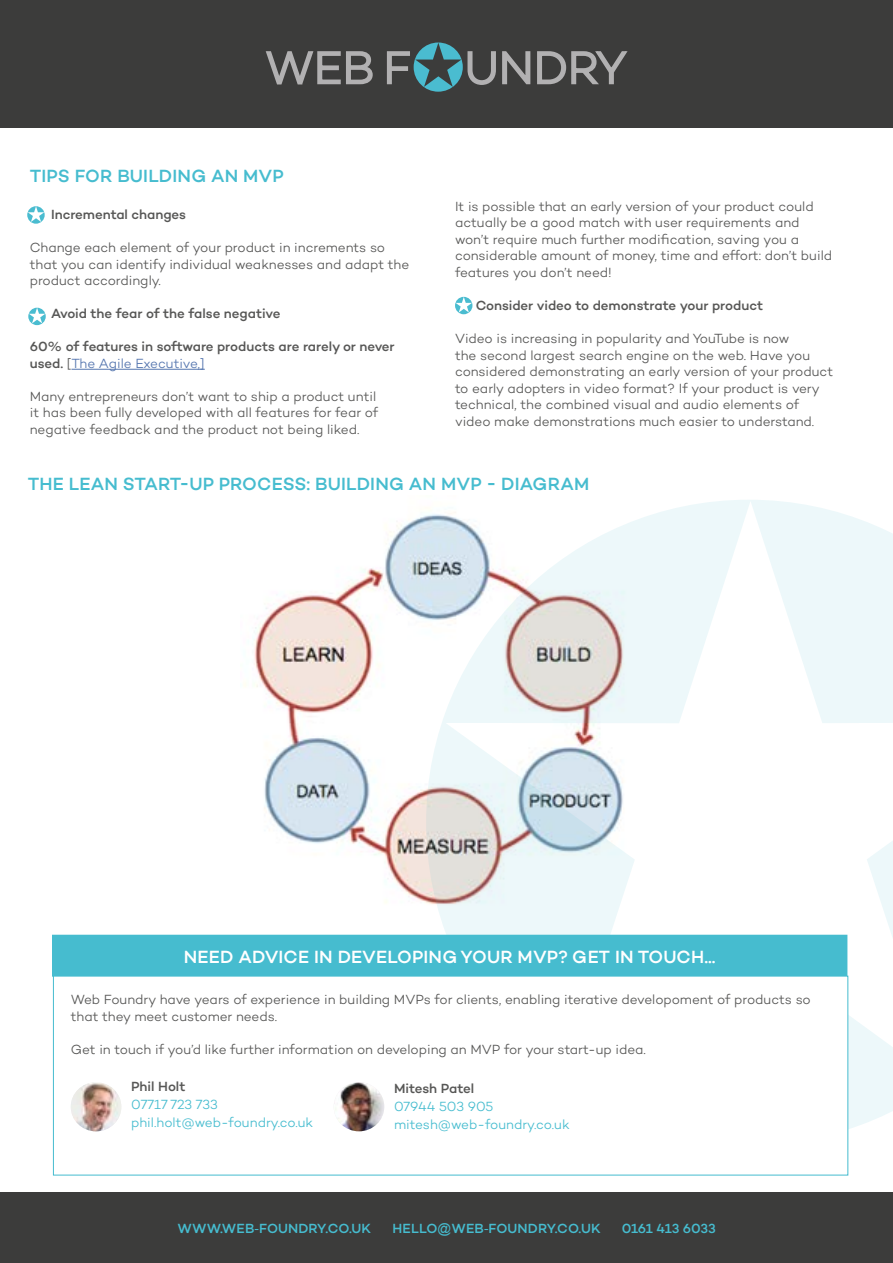
<style>
.page{position:relative;width:893px;height:1263px;background:#fff}
.page>*{position:absolute;margin:0;border:0;box-sizing:border-box;transform-origin:0 0}
.t1{font:500 18px "Campton";letter-spacing:.01em;color:#46bccf}
.t2{font:500 18px "Campton";letter-spacing:.01em;color:#fff}
.t3{font:13.5px/16.5px "Campton Light DEMO";letter-spacing:-.005em;color:#575756}
.t4{font:500 13.5px "Campton";letter-spacing:-.005em;color:#575756}
.t5{font:13.5px/18px "Campton Light DEMO";color:#46bccf}
.t6{font:500 13.5px "Campton";letter-spacing:.01em;color:#46bccf}
.t7{font:13.5px "Campton Light DEMO";letter-spacing:-.005em;color:#5576af}
.t8{font:500 13.5px "Campton";letter-spacing:-.01em;color:#46bccf}
.s1{font-family:"Campton";font-weight:500;color:#575756}
.s2{color:#575756}
.s3{font-family:"Arial";font-weight:400}
</style>
<div class="page">
<img style="left:244px;top:515px;width:182px;height:388px">
<div style="left:0;top:0;width:893px;height:128px;background:#3c3c3b"></div>
<div style="left:0;top:1193px;width:893px;height:70px;background:#3c3c3b"></div>
<svg style="left:265px;top:51px;width:108px;height:34px"></svg>
<svg style="left:386px;top:43px;width:242px;height:49px"></svg>
<svg style="left:426px;top:500px;width:467px;height:645px"></svg>
<hr style="left:71px;top:369px;width:134px;height:1px;background:#5576af">
<svg style="left:455px;top:297px;width:17px;height:17px"></svg>
<div style="left:52px;top:935px;width:795px;height:41px;background:#46bccf"></div>
<div style="left:53px;top:976px;width:795px;height:199px;background:#fff"></div>
<svg style="left:27px;top:206px;width:18px;height:18px"></svg>
<svg style="left:28px;top:308px;width:18px;height:17px"></svg>
<img style="left:71px;top:1082px;width:50px;height:49px">
<img style="left:334px;top:1082px;width:50px;height:49px">
<h1 class="t1" style="left:30px;top:164px;width:255px">TIPS FOR BUILDING AN MVP</h1>
<p class="t4" style="left:51px;top:206px;width:137px">Incremental changes</p>
<p class="t3" style="left:30px;top:240px;width:381px">Change each element of your product in increments so that you can identify individual weaknesses and adapt the product accordingly.</p>
<p class="t4" style="left:51px;top:305px;width:231px">Avoid the fear of the false negative</p>
<p class="t4" style="left:30px;top:338px;width:366px">60% of features in software products are rarely or never</p>
<p class="t7" style="left:30px;top:356px;width:176px"><span class="s1">used.</span> <span class="s2">[</span>The Agile Executive,]</p>
<p class="t3" style="left:30px;top:388px;width:350px">Many entrepreneurs don’t want to ship a product until it has been fully developed with all features for fear of negative feedback and the product not being liked.</p>
<p class="t3" style="left:455px;top:199px;width:379px">It is possible that an early version of your product could actually be a good match with user requirements and won’t require much further modification, saving you a considerable amount of money, time and effort: don’t build features you don’t need!</p>
<p class="t4" style="left:476px;top:297px;width:289px">Consider video to demonstrate your product</p>
<p class="t3" style="left:455px;top:331px;width:380px">Video is increasing in popularity and YouTube is now<br>the second largest search engine on the web. Have you considered demonstrating an early version of your product to early adopters in video format? If your product is very technical, the combined visual and audio elements of video make demonstrations much easier to understand.</p>
<h1 class="t1" style="left:28px;top:473px;width:563px">THE LEAN START-UP PROCESS: BUILDING AN MVP - DIAGRAM</h1>
<h1 class="t2" style="left:184px;top:945px;width:533px">NEED ADVICE IN DEVELOPING YOUR MVP? GET IN TOUCH...</h1>
<p class="t3" style="left:71px;top:992px;width:741px">Web Foundry have years of experience in building MVPs for clients, enabling iterative developoment of products so that they meet customer needs.</p>
<p class="t3" style="left:71px;top:1041px;width:577px">Get in touch if you’d like further information on developing an MVP for your start-up idea.</p>
<p class="t4" style="left:131px;top:1077px;width:56px">Phil Holt</p>
<p class="t5" style="left:131px;top:1095px;width:184px">07717 723 733 phil.holt@web-foundry.co.uk</p>
<p class="t4" style="left:394px;top:1080px;width:82px">Mitesh Patel</p>
<p class="t5" style="left:394px;top:1098px;width:177px">07944 503 905 mitesh@web-foundry.co.uk</p>
<p class="t6" style="left:177px;top:1220px;width:195px">WWW.WEB<span class="s3">-</span>FOUNDRY.CO.UK</p>
<p class="t6" style="left:393px;top:1220px;width:210px">HELLO<span class="s3">@</span>WEB<span class="s3">-</span>FOUNDRY.CO.UK</p>
<p class="t8" style="left:622px;top:1220px;width:95px">0161 413 6033</p>
</div>
